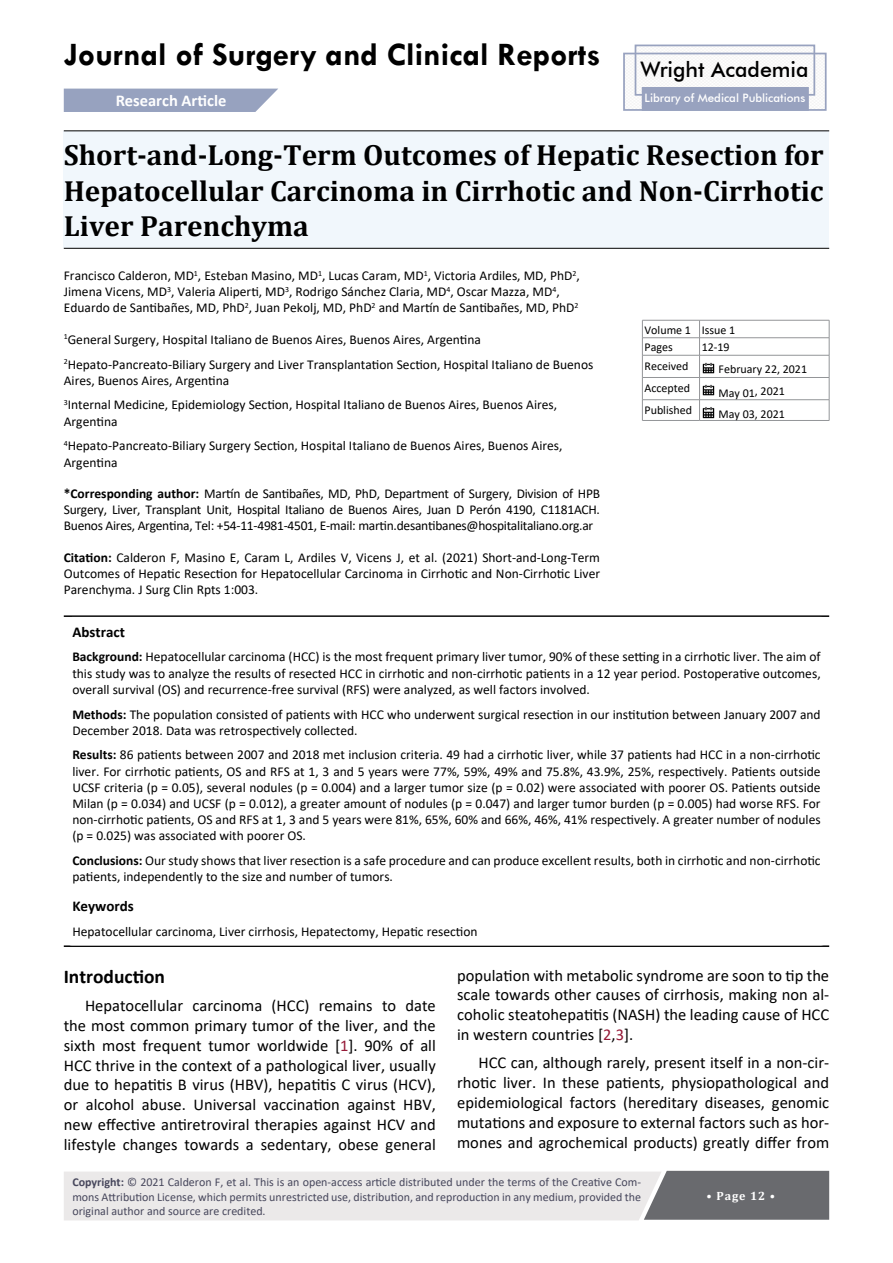
<style>
.page{position:relative;width:893px;height:1263px;background:#fff}
.page>*{position:absolute;margin:0;border:0;box-sizing:border-box;transform-origin:0 0}
.t1{font:700 33px "Tw Cen";color:#000}
.t2{font:700 29.25px/35.1px "Cambria";color:#000;text-align:justify}
.t3{font:700 19.5px "Calibri";color:#000}
.t4{font:16.5px/19.8px "Calibri";color:#000;text-align:justify}
.t5{font:700 16.5px "Calibri";color:#fff}
.t6{font:700 15px "Calibri";color:#000}
.t7{font:13.5px/16.2px "Calibri";color:#000}
.t8{font:12px/14.4px "Calibri";color:#47475c;text-align:justify}
.t9{font:12px/17.5px "Calibri";color:#000}
.t10{font:700 12px "Cambria";letter-spacing:.08em;color:#fff}
.t11{font:500 11.55px "Futura BT";color:#fff}
.s1{font-weight:700}
.s2{color:#961a38}
</style>
<div class="page">
<svg style="left:624px;top:44px;width:202px;height:64px"></svg>
<div style="left:623px;top:53px;width:204px;height:58px;border:2px solid #98a2bf"></div>
<div style="left:635px;top:45px;width:180px;height:51px;border:2px solid #98a2bf"></div>
<div style="left:643px;top:88px;width:165px;height:22px;background:#98a2bf"></div>
<div style="left:642px;top:87px;width:167px;height:24px;border:2px solid #98a2bf"></div>
<div style="left:64px;top:89px;width:214px;height:23px;background:#97a2bf"></div>
<svg style="left:64px;top:1171px;width:765px;height:49px;background:#cecdce"></svg>
<div style="left:64px;top:131px;width:765px;height:117px;background:#f1f7fc"></div>
<hr style="left:64px;top:130px;width:765px;height:1px;background:#000">
<hr style="left:64px;top:248px;width:765px;height:1px;background:#000">
<hr style="left:642px;top:320px;width:57px;height:1px;background:#939598">
<hr style="left:699px;top:320px;width:130px;height:1px;background:#939598">
<hr style="left:642px;top:337px;width:57px;height:1px;background:#939598">
<hr style="left:699px;top:337px;width:130px;height:1px;background:#939598">
<hr style="left:642px;top:355px;width:57px;height:1px;background:#939598">
<hr style="left:699px;top:355px;width:130px;height:1px;background:#939598">
<hr style="left:642px;top:377px;width:57px;height:1px;background:#939598">
<hr style="left:699px;top:377px;width:130px;height:1px;background:#939598">
<hr style="left:642px;top:399px;width:57px;height:1px;background:#939598">
<svg style="left:642px;top:320px;width:1px;height:100px"></svg>
<hr style="left:699px;top:399px;width:130px;height:1px;background:#939598">
<svg style="left:699px;top:320px;width:1px;height:100px"></svg>
<svg style="left:829px;top:320px;width:1px;height:100px"></svg>
<hr style="left:642px;top:420px;width:57px;height:1px;background:#939598">
<hr style="left:699px;top:420px;width:130px;height:1px;background:#939598">
<img style="left:702px;top:362px;width:13px;height:12px">
<img style="left:702px;top:384px;width:13px;height:12px">
<img style="left:702px;top:407px;width:13px;height:12px">
<hr style="left:64px;top:945px;width:765px;height:2px;background:#000">
<hr style="left:64px;top:615px;width:765px;height:2px;background:#000">
<h1 class="t1" style="left:64px;top:35px;width:746px">Journal of Surgery and Clinical Reports <sub>Wright</sub> <sub>Academia</sub></h1>
<p class="t5" style="left:116px;top:89px;width:112px">Research Article</p>
<p class="t11" style="left:645px;top:91px;width:162px">Library of Medical Publications</p>
<h2 class="t2" style="left:64px;top:137px;width:761px">Short-and-Long-Term Outcomes of Hepatic Resection for Hepatocellular Carcinoma in Cirrhotic and Non-Cirrhotic Liver Parenchyma</h2>
<p class="t7" style="left:64px;top:267px;width:517px">Francisco Calderon, MD<sup>1</sup>, Esteban Masino, MD<sup>1</sup>, Lucas Caram, MD<sup>1</sup>, Victoria Ardiles, MD, PhD<sup>2</sup>,<br>Jimena Vicens, MD<sup>3</sup>, Valeria Aliperti, MD<sup>3</sup>, Rodrigo Sánchez Claria, MD<sup>4</sup>, Oscar Mazza, MD<sup>4</sup>,<br>Eduardo de Santibañes, MD, PhD<sup>2</sup>, Juan Pekolj, MD, PhD<sup>2</sup> and Martín de Santibañes, MD, PhD<sup>2</sup></p>
<p class="t7" style="left:64px;top:327px;width:531px;line-height:24.8px"><sup>1</sup>General Surgery, Hospital Italiano de Buenos Aires, Buenos Aires, Argentina<br><sup>2</sup>Hepato-Pancreato-Biliary Surgery and Liver Transplantation Section, Hospital Italiano de Buenos</p>
<p class="t7" style="left:64px;top:368px;width:495px;line-height:24.8px">Aires, Buenos Aires, Argentina<br><sup>3</sup>Internal Medicine, Epidemiology Section, Hospital Italiano de Buenos Aires, Buenos Aires,</p>
<p class="t7" style="left:64px;top:408px;width:500px;line-height:24.8px">Argentina<br><sup>4</sup>Hepato-Pancreato-Biliary Surgery Section, Hospital Italiano de Buenos Aires, Buenos Aires,</p>
<p class="t7" style="left:64px;top:454px;width:55px">Argentina</p>
<p class="t7" style="left:64px;top:485px;width:538px;text-align:justify"><span class="s1">*Corresponding author:</span> Martín de Santibañes, MD, PhD, Department of Surgery, Division of HPB Surgery, Liver, Transplant Unit, Hospital Italiano de Buenos Aires, Juan D Perón 4190, C1181ACH.<br>Buenos Aires, Argentina, Tel: +54-11-4981-4501, E-mail: martin.desantibanes@hospitalitaliano.org.ar</p>
<p class="t7" style="left:64px;top:549px;width:538px;text-align:justify"><span class="s1">Citation:</span> Calderon F, Masino E, Caram L, Ardiles V, Vicens J, et al. (2021) Short-and-Long-Term Outcomes of Hepatic Resection for Hepatocellular Carcinoma in Cirrhotic and Non-Cirrhotic Liver Parenchyma. J Surg Clin Rpts 1:003.</p>
<p class="t9" style="left:644px;top:320px;width:92px">Volume 1 Issue 1<br>Pages</p>
<p class="t9" style="left:702px;top:338px;width:30px">12-19</p>
<p class="t9" style="left:644px;top:357px;width:45px">Received</p>
<p class="t9" style="left:718px;top:360px;width:90px">February 22, 2021</p>
<p class="t9" style="left:644px;top:379px;width:47px">Accepted</p>
<p class="t9" style="left:718px;top:383px;width:68px">May 01, 2021</p>
<p class="t9" style="left:644px;top:401px;width:49px">Published</p>
<p class="t9" style="left:718px;top:405px;width:68px">May 03, 2021</p>
<p class="t6" style="left:72px;top:621px;width:54px">Abstract</p>
<p class="t7" style="left:72px;top:648px;width:750px;text-align:justify"><span class="s1">Background:</span> Hepatocellular carcinoma (HCC) is the most frequent primary liver tumor, 90% of these setting in a cirrhotic liver. The aim of this study was to analyze the results of resected HCC in cirrhotic and non-cirrhotic patients in a 12 year period. Postoperative outcomes, overall survival (OS) and recurrence-free survival (RFS) were analyzed, as well factors involved.</p>
<p class="t7" style="left:72px;top:705px;width:750px"><span class="s1">Methods:</span> The population consisted of patients with HCC who underwent surgical resection in our institution between January 2007 and<br>December 2018. Data was retrospectively collected.</p>
<p class="t7" style="left:72px;top:746px;width:750px;text-align:justify"><span class="s1">Results:</span> 86 patients between 2007 and 2018 met inclusion criteria. 49 had a cirrhotic liver, while 37 patients had HCC in a non-cirrhotic liver. For cirrhotic patients, OS and RFS at 1, 3 and 5 years were 77%, 59%, 49% and 75.8%, 43.9%, 25%, respectively. Patients outside UCSF criteria (p = 0.05), several nodules (p = 0.004) and a larger tumor size (p = 0.02) were associated with poorer OS. Patients outside Milan (p = 0.034) and UCSF (p = 0.012), a greater amount of nodules (p = 0.047) and larger tumor burden (p = 0.005) had worse RFS. For non-cirrhotic patients, OS and RFS at 1, 3 and 5 years were 81%, 65%, 60% and 66%, 46%, 41% respectively. A greater number of nodules (p = 0.025) was associated with poorer OS.</p>
<p class="t7" style="left:72px;top:852px;width:750px"><span class="s1">Conclusions:</span> Our study shows that liver resection is a safe procedure and can produce excellent results, both in cirrhotic and non-cirrhotic patients, independently to the size and number of tumors.</p>
<p class="t6" style="left:72px;top:896px;width:63px">Keywords</p>
<p class="t7" style="left:72px;top:923px;width:407px">Hepatocellular carcinoma, Liver cirrhosis, Hepatectomy, Hepatic resection</p>
<h3 class="t3" style="left:64px;top:962px;width:103px">Introduction</h3>
<p class="t4" style="left:64px;top:995px;width:374px;text-indent:21px">Hepatocellular carcinoma (HCC) remains to date the most common primary tumor of the liver, and the sixth most frequent tumor worldwide [<span class="s2">1</span>]. 90% of all HCC thrive in the context of a pathological liver, usually due to hepatitis B virus (HBV), hepatitis C virus (HCV), or alcohol abuse. Universal vaccination against HBV, new effective antiretroviral therapies against HCV and lifestyle changes towards a sedentary, obese general</p>
<p class="t4" style="left:457px;top:965px;width:374px">population with metabolic syndrome are soon to tip the scale towards other causes of cirrhosis, making non al&shy;coholic steatohepatitis (NASH) the leading cause of HCC in western countries [<span class="s2">2</span>,<span class="s2">3</span>].</p>
<p class="t4" style="left:457px;top:1052px;width:374px;text-indent:21px">HCC can, although rarely, present itself in a non-cir&shy;rhotic liver. In these patients, physiopathological and epidemiological factors (hereditary diseases, genomic mutations and exposure to external factors such as hor&shy;mones and agrochemical products) greatly differ from</p>
<p class="t8" style="left:72px;top:1174px;width:570px"><span class="s1">Copyright:</span> © 2021 Calderon F, et al. This is an open-access article distributed under the terms of the Creative Com&shy;mons Attribution License, which permits unrestricted use, distribution, and reproduction in any medium, provided the original author and source are credited.</p>
<p class="t10" style="left:706px;top:1187px;width:70px">• Page 12 •</p>
</div>
